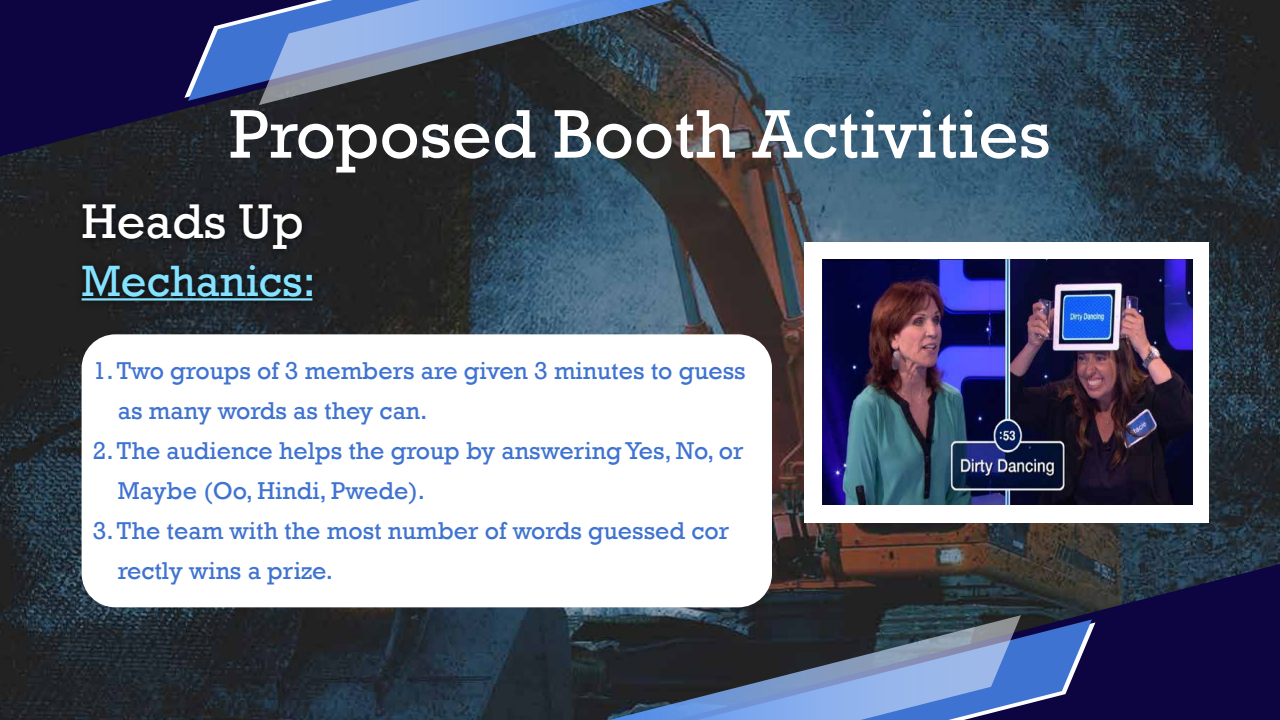
<style>
.page{position:relative;width:1280px;height:720px;background:#fff}
.page>*{position:absolute;margin:0;border:0;box-sizing:border-box;transform-origin:0 0}
.t1{font:70px "Rockwell";color:#fff}
.t2{font:50px "Rockwell";color:#fff}
.t3{font:45px "Rockwell";color:#83e2ff}
.t4{font:25px/40px "Rockwell";color:#3f73d1}
</style>
<div class="page">
<img style="left:0;top:0;width:1280px;height:720px">
<svg style="left:675px;top:564px;width:605px;height:156px;fill:#0d0541"></svg>
<svg style="left:1021px;top:619px;width:71px;height:101px;fill:#3f73d1"></svg>
<svg style="left:609px;top:615px;width:412px;height:105px"></svg>
<svg style="left:0;top:0;width:606px;height:156px"></svg>
<svg style="left:188px;top:0;width:71px;height:101px;fill:#3f73d1"></svg>
<svg style="left:259px;top:0;width:413px;height:105px"></svg>
<img style="left:71px;top:185px;width:252px;height:134px">
<hr style="left:82px;top:298px;width:230px;height:3px;background:#83e2ff">
<div style="left:82px;top:334px;width:690px;height:273px;background:#fff;border-radius:34px"></div>
<div style="left:804px;top:243px;width:405px;height:280px;background:#fff"></div>
<img style="left:822px;top:260px;width:371px;height:244px">
<h1 class="t1" style="left:229px;top:94px;width:823px">Proposed Booth Activities</h1>
<h2 class="t2" style="left:82px;top:192px;width:224px">Heads Up</h2>
<h3 class="t3" style="left:82px;top:255px;width:236px">Mechanics:</h3>
<p class="t4" style="left:118px;top:351px;width:629px;text-indent:-25px">1. Two groups of 3 members are given 3 minutes to guess as many words as they can.</p>
<p class="t4" style="left:118px;top:431px;width:627px;text-indent:-25px">2. The audience helps the group by answering Yes, No, or<br>Maybe (Oo, Hindi, Pwede).</p>
<p class="t4" style="left:118px;top:511px;width:613px;text-indent:-25px">3. The team with the most number of words guessed cor rectly wins a prize.</p>
</div>
